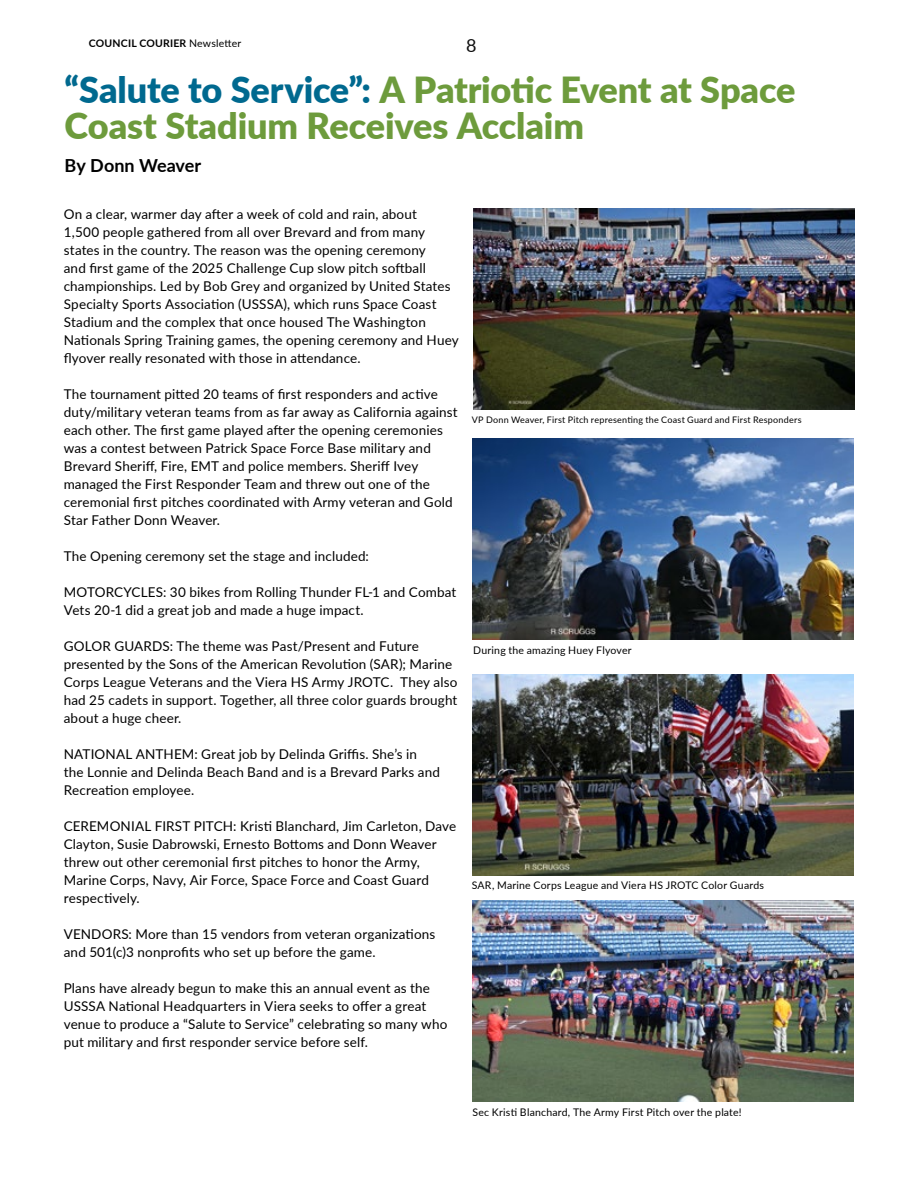
<style>
.page{position:relative;width:918px;height:1188px;background:#fff}
.page>*{position:absolute;margin:0;border:0;box-sizing:border-box;transform-origin:0 0}
.t1{font:900 36px/36px "Lato";letter-spacing:-.005em;color:#6d9b3c}
.t2{font:700 18px "Lato";color:#000}
.t3{font:18px "Lato";color:#0d0d0d}
.t4{font:13.5px/18px "Lato";letter-spacing:.01em;color:#000}
.t5{font:10.5px "Lato";letter-spacing:.02em;color:#000}
.t6{font:700 10.5px "Lato";letter-spacing:.02em;color:#000}
.t7{font:9px "Lato";letter-spacing:.025em;color:#000}
.s1{font-weight:400}
.s2{color:#00698f}
</style>
<div class="page">
<img style="left:473px;top:208px;width:381px;height:202px">
<img style="left:473px;top:438px;width:380px;height:201px">
<img style="left:473px;top:674px;width:380px;height:201px">
<img style="left:473px;top:901px;width:380px;height:201px">
<p class="t6" style="left:89px;top:35px;width:154px">COUNCIL COURIER <span class="s1">Newsletter</span></p>
<h2 class="t3" style="left:466px;top:33px;width:12px">8</h2>
<h1 class="t1" style="left:65px;top:70px;width:732px"><span class="s2">“Salute to Service”:</span> A Patriotic Event at Space<br>Coast Stadium Receives Acclaim</h1>
<h2 class="t2" style="left:65px;top:152px;width:138px">By Donn Weaver</h2>
<p class="t4" style="left:64px;top:205px;width:397px">On a clear, warmer day after a week of cold and rain, about<br>1,500 people gathered from all over Brevard and from many states in the country. The reason was the opening ceremony<br>and first game of the 2025 Challenge Cup slow pitch softball championships. Led by Bob Grey and organized by United States Specialty Sports Association (USSSA), which runs Space Coast Stadium and the complex that once housed The Washington Nationals Spring Training games, the opening ceremony and Huey flyover really resonated with those in attendance.</p>
<p class="t4" style="left:64px;top:385px;width:395px">The tournament pitted 20 teams of first responders and active duty/military veteran teams from as far away as California against each other. The first game played after the opening ceremonies was a contest between Patrick Space Force Base military and Brevard Sheriff, Fire, EMT and police members. Sheriff Ivey managed the First Responder Team and threw out one of the ceremonial first pitches coordinated with Army veteran and Gold Star Father Donn Weaver.</p>
<p class="t4" style="left:64px;top:547px;width:307px">The Opening ceremony set the stage and included:</p>
<p class="t4" style="left:64px;top:583px;width:394px">MOTORCYCLES: 30 bikes from Rolling Thunder FL-1 and Combat<br>Vets 20-1 did a great job and made a huge impact.</p>
<p class="t4" style="left:64px;top:637px;width:395px">GOLOR GUARDS: The theme was Past/Present and Future presented by the Sons of the American Revolution (SAR); Marine Corps League Veterans and the Viera HS Army JROTC. They also had 25 cadets in support. Together, all three color guards brought about a huge cheer.</p>
<p class="t4" style="left:64px;top:745px;width:378px">NATIONAL ANTHEM: Great job by Delinda Griffis. She’s in the Lonnie and Delinda Beach Band and is a Brevard Parks and<br>Recreation employee.</p>
<p class="t4" style="left:64px;top:817px;width:394px">CEREMONIAL FIRST PITCH: Kristi Blanchard, Jim Carleton, Dave Clayton, Susie Dabrowski, Ernesto Bottoms and Donn Weaver threw out other ceremonial first pitches to honor the Army, Marine Corps, Navy, Air Force, Space Force and Coast Guard respectively.</p>
<p class="t4" style="left:64px;top:925px;width:373px">VENDORS: More than 15 vendors from veteran organizations and 501(c)3 nonprofits who set up before the game.</p>
<p class="t4" style="left:64px;top:979px;width:385px">Plans have already begun to make this an annual event as the USSSA National Headquarters in Viera seeks to offer a great venue to produce a “Salute to Service” celebrating so many who put military and first responder service before self.</p>
<p class="t7" style="left:472px;top:414px;width:331px">VP Donn Weaver, First Pitch representing the Coast Guard and First Responders</p>
<p class="t5" style="left:473px;top:642px;width:160px">During the amazing Huey Flyover</p>
<p class="t5" style="left:472px;top:878px;width:294px">SAR, Marine Corps League and Viera HS JROTC Color Guards</p>
<p class="t5" style="left:473px;top:1105px;width:271px">Sec Kristi Blanchard, The Army First Pitch over the plate!</p>
</div>
